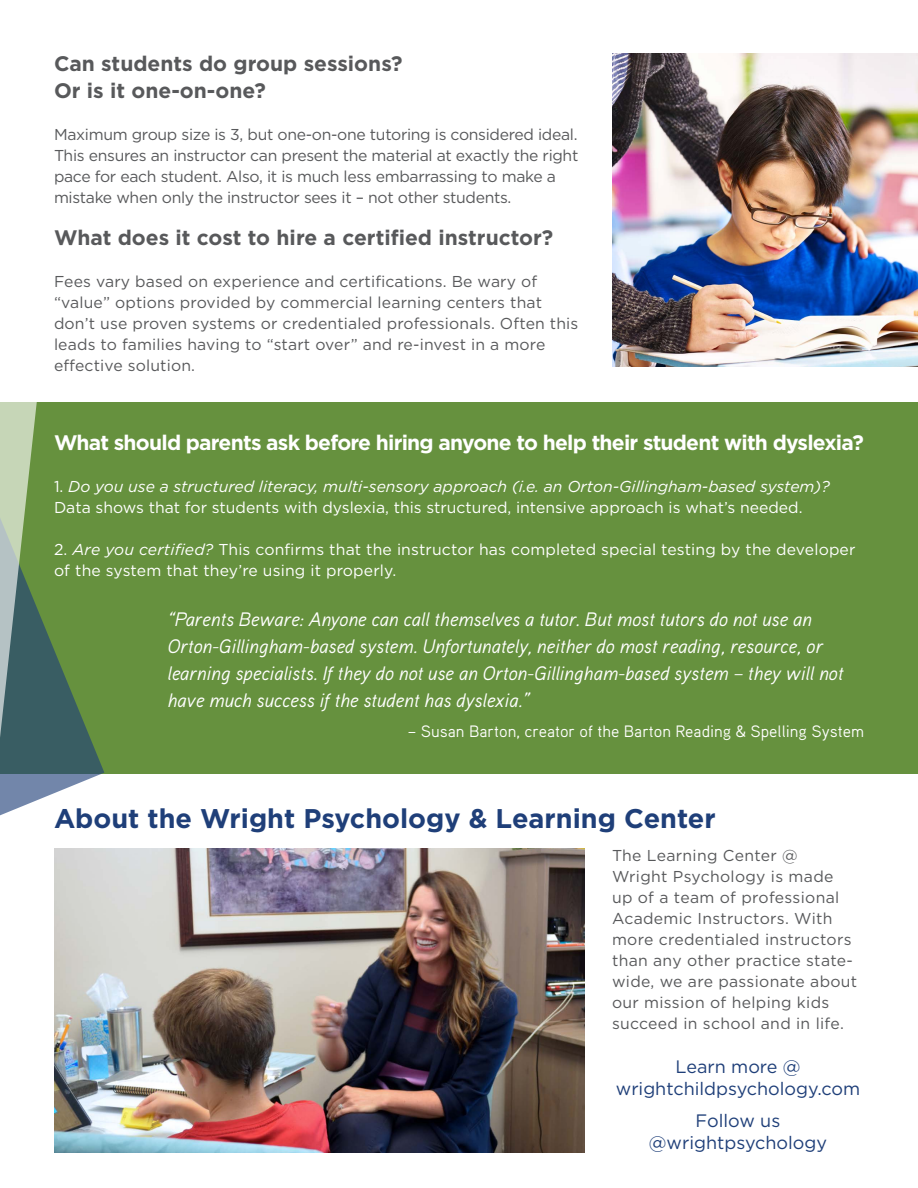
<style>
.page{position:relative;width:918px;height:1188px;background:#fff}
.page>*{position:absolute;margin:0;border:0;box-sizing:border-box;transform-origin:0 0}
.t1{font:700 27px "Gotham";color:#1f3f79}
.t2{font:700 21px/27px "Gotham";color:#58595b}
.t3{font:700 21px "Gotham";letter-spacing:-.035em;color:#fff}
.t4{font:italic 19.5px/27px "Aaux Pro";letter-spacing:-.01em;color:#fff}
.t5{font:18px/21.6px "Gotham";color:#1f3f79;text-align:center}
.t6{font:16.5px "Aaux Pro";color:#fff}
.t7{font:15.75px/21px "Gotham";letter-spacing:.01em;color:#58595b}
.t8{font:15.75px/21px "Gotham";color:#fff}
.t9{font:15.75px/21px "Gotham";letter-spacing:-.02em;color:#58595b}
.s1{font-style:italic}
</style>
<div class="page">
<div style="left:0;top:402px;width:918px;height:371px;background:#66913e"></div>
<img style="left:612px;top:54px;width:306px;height:312px">
<svg style="left:0;top:618px;width:104px;height:198px"></svg>
<svg style="left:0;top:402px;width:41px;height:390px"></svg>
<img style="left:54px;top:848px;width:531px;height:304px">
<h2 class="t2" style="left:54px;top:50px;width:350px">Can students do group sessions?<br>Or is it one-on-one?</h2>
<p class="t9" style="left:54px;top:123px;width:526px">Maximum group size is 3, but one-on-one tutoring is considered ideal.<br>This ensures an instructor can present the material at exactly the right pace for each student. Also, it is much less embarrassing to make a mistake when only the instructor sees it – not other students.</p>
<h2 class="t2" style="left:54px;top:224px;width:501px">What does it cost to hire a certified instructor?</h2>
<p class="t7" style="left:54px;top:270px;width:526px">Fees vary based on experience and certifications. Be wary of “value” options provided by commercial learning centers that don’t use proven systems or credentialed professionals. Often this leads to families having to “start over” and re-invest in a more effective solution.</p>
<h2 class="t3" style="left:54px;top:429px;width:811px">What should parents ask before hiring anyone to help their student with dyslexia?</h2>
<p class="t8" style="left:54px;top:476px;width:777px">1. <span class="s1">Do you use a structured literacy, multi-sensory approach (i.e. an Orton-Gillingham-based system)?<br></span>Data shows that for students with dyslexia, this structured, intensive approach is what’s needed.</p>
<p class="t8" style="left:54px;top:539px;width:803px">2. <span class="s1">Are you certified?</span> This confirms that the instructor has completed special testing by the developer of the system that they’re using it properly.</p>
<p class="t4" style="left:167px;top:605px;width:678px">“Parents Beware: Anyone can call themselves a tutor. But most tutors do not use an Orton-Gillingham-based system. Unfortunately, neither do most reading, resource, or learning specialists. If they do not use an Orton-Gillingham-based system – they will not have much success if the student has dyslexia.”</p>
<p class="t6" style="left:408px;top:721px;width:458px">– Susan Barton, creator of the Barton Reading &amp; Spelling System</p>
<h1 class="t1" style="left:54px;top:800px;width:663px">About the Wright Psychology &amp; Learning Center</h1>
<p class="t7" style="left:612px;top:845px;width:247px">The Learning Center @<br>Wright Psychology is made up of a team of professional<br>Academic Instructors. With more credentialed instructors than any other practice state&shy;wide, we are passionate about our mission of helping kids succeed in school and in life.</p>
<p class="t5" style="left:616px;top:1056px;width:246px">Learn more @ wrightchildpsychology.com</p>
<p class="t5" style="left:649px;top:1109px;width:180px">Follow us @wrightpsychology</p>
</div>
